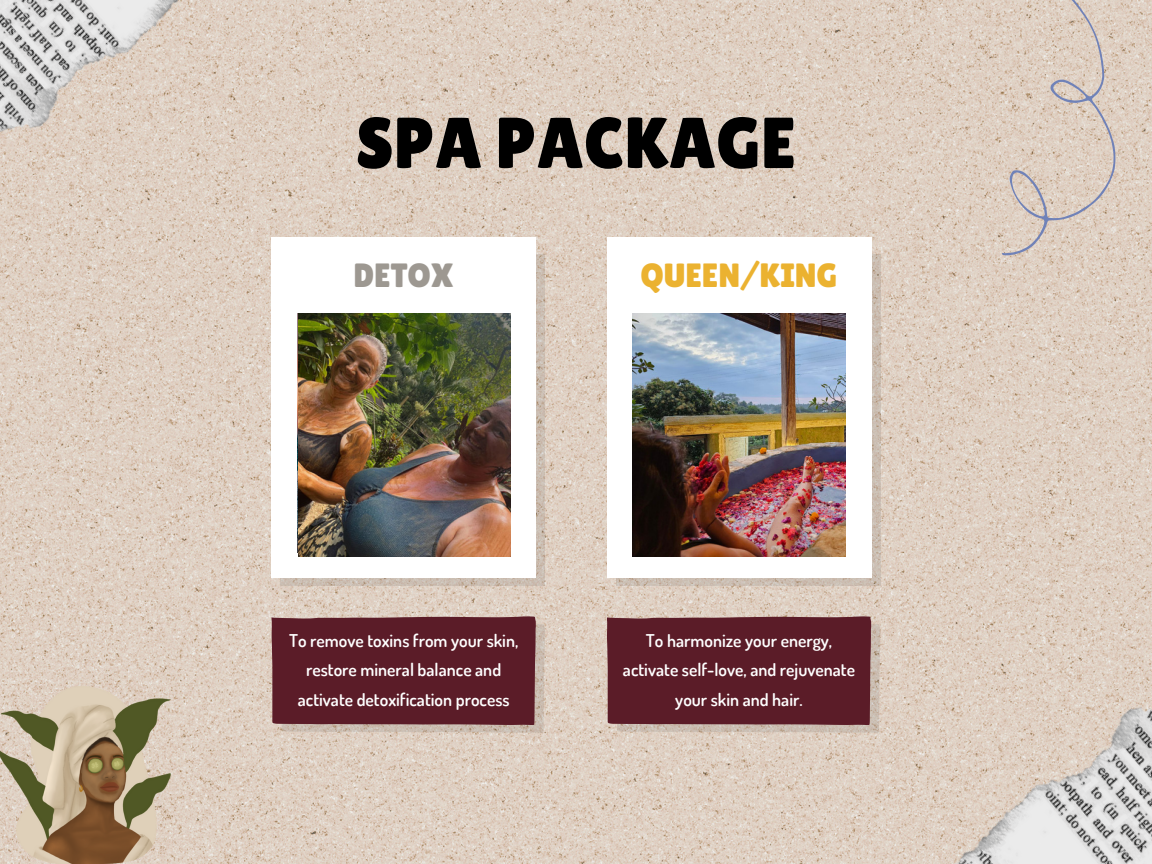
<style>
.page{position:relative;width:1152px;height:864px;background:#fff}
.page>*{position:absolute;margin:0;border:0;box-sizing:border-box;transform-origin:0 0}
.t1{font:72px "Lilita One";color:#000}
.t2{font:33.6px "Lilita One";color:#ebb230}
.t3{font:33.6px "Lilita One";color:#9d9891}
.t4{font:600 17.55px/29.4px "Dosis";color:#fff;text-align:center}
</style>
<div class="page">
<img style="left:0;top:0;width:1152px;height:864px">
<svg style="left:954px;top:0;width:198px;height:281px;fill:#decfc2"></svg>
<img style="left:0;top:687px;width:171px;height:177px">
<img style="left:0;top:0;width:218px;height:184px">
<img style="left:941px;top:651px;width:211px;height:213px">
<svg style="left:616px;top:255px;width:265px;height:331px;fill:#ccbeb3"></svg>
<svg style="left:281px;top:255px;width:264px;height:331px;fill:#cbbeb2"></svg>
<div style="left:607px;top:237px;width:264px;height:341px;background:#fff"></div>
<div style="left:271px;top:237px;width:265px;height:341px;background:#fff"></div>
<svg style="left:271px;top:616px;width:274px;height:117px"></svg>
<svg style="left:607px;top:616px;width:274px;height:117px"></svg>
<img style="left:633px;top:313px;width:212px;height:243px">
<img style="left:299px;top:313px;width:211px;height:243px">
<p class="t1" style="left:356px;top:102px;width:442px">SPA PACKAGE</p>
<p class="t3" style="left:353px;top:256px;width:102px">DETOX</p>
<h2 class="t2" style="left:641px;top:256px;width:198px">QUEEN/KING</h2>
<p class="t4" style="left:289px;top:625px;width:231px">To remove toxins from your skin, restore mineral balance and activate detoxification process</p>
<p class="t4" style="left:623px;top:625px;width:234px">To harmonize your energy, activate self-love, and rejuvenate your skin and hair.</p>
</div>
